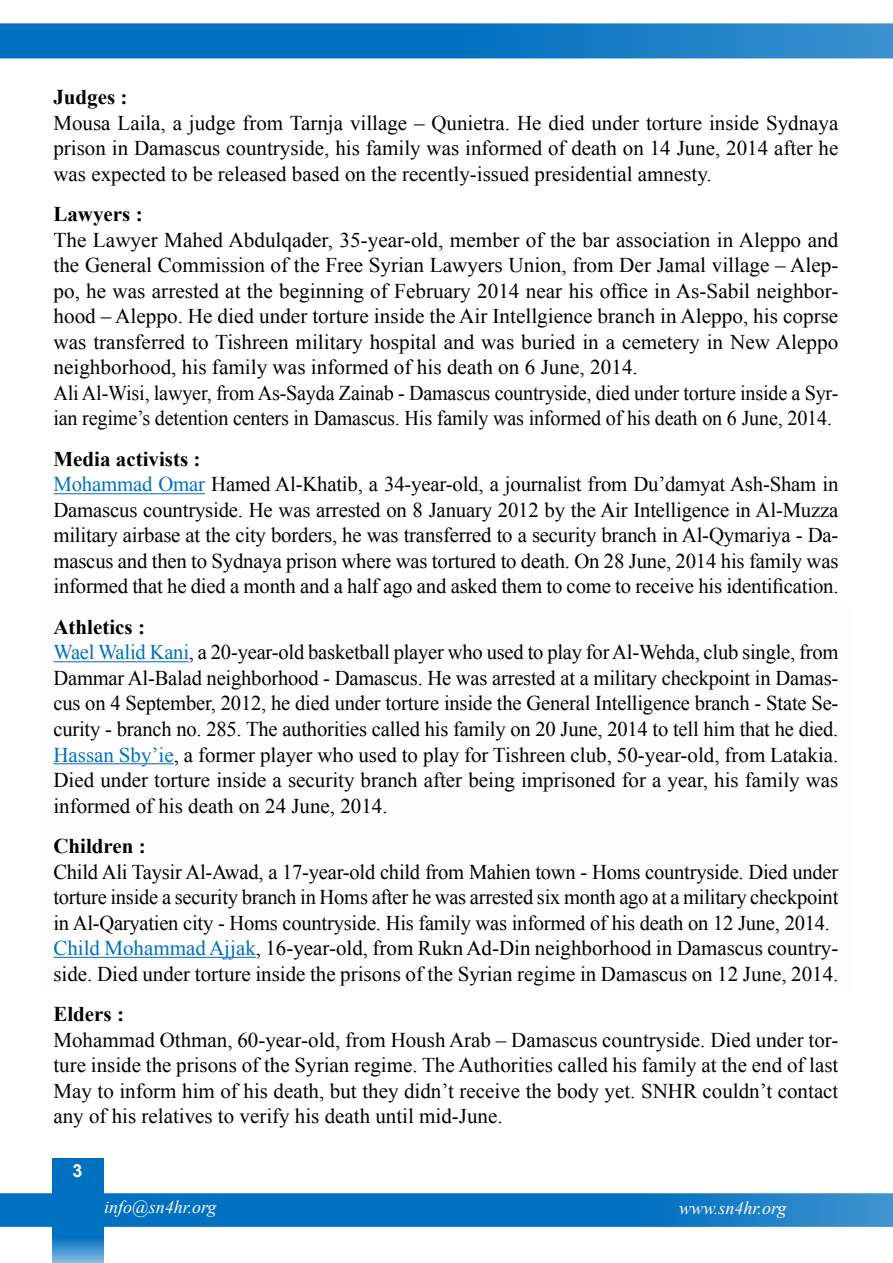
<style>
.page{position:relative;width:893px;height:1263px;background:#fff}
.page>*{position:absolute;margin:0;border:0;box-sizing:border-box;transform-origin:0 0}
.t1{font:21px/25.5px "Times New Roman";color:#000}
.t2{font:21px "Times New Roman";color:#000;scale:.96 1}
.t3{font:700 21px "Times New Roman";color:#000}
.t4{font:italic 18px "Times New Roman";color:#fff}
.t5{font:700 18px "Arial";color:#fff}
.s1{font-weight:700}
.s2{color:#0070c0}
</style>
<div class="page">
<svg style="left:52px;top:1158px;width:51px;height:105px;background:#197ec6"></svg>
<svg style="left:0;top:23px;width:893px;height:35px;background:#1179c4"></svg>
<svg style="left:0;top:1193px;width:893px;height:34px;background:#0b76c2"></svg>
<hr style="left:53px;top:493px;width:152px;height:1px;background:#0070c0">
<hr style="left:53px;top:661px;width:136px;height:1px;background:#0070c0">
<hr style="left:53px;top:763px;width:121px;height:1px;background:#0070c0">
<hr style="left:53px;top:957px;width:203px;height:1px;background:#0070c0">
<p class="t3" style="left:53px;top:82px;width:76px">Judges :</p>
<p class="t1" style="left:53px;top:109px;width:786px;text-align:justify">Mousa Laila a, judge from Tarnja village – Qunietra. He died under torture inside Sydnaya prison in Damascus countryside, his family was informed of death on 14 June, 2014 after he was expected to be released based on the recently-issued presidential amnesty.</p>
<p class="t3" style="left:53px;top:199px;width:91px">Lawyers :</p>
<p class="t1" style="left:53px;top:226px;width:786px">The Lawyer Mahed Abdulqader, 35-year-old, member of the bar association in Aleppo and</p>
<p class="t1" style="left:53px;top:252px;width:786px">the General Commission of the Free Syrian Lawyers Union, from Der Jamal village – Alep-</p>
<p class="t1" style="left:53px;top:277px;width:786px">po, he was arrested at the beginning of February 2014 near his office in As-Sabil neighbor-</p>
<p class="t1" style="left:53px;top:303px;width:786px">hood – Aleppo. He died under torture inside the Air Intellgience branch in Aleppo, his coprse</p>
<p class="t1" style="left:53px;top:328px;width:786px">was transferred to Tishreen military hospital and was buried in a cemetery in New Aleppo neighborhood, his family was informed of his death on 6 June, 2014.</p>
<p class="t2" style="left:53px;top:404px;width:812px">ian regime s’ detention centers in Damascus. His family was informed of his death on 6 June, 2014.</p>
<p class="t2" style="left:53px;top:378px;width:819px">Ali Al-Wisi, lawyer, from As-Sayda Zainab - Damascus countryside, died under torture inside a Syr-</p>
<p class="t1" style="left:53px;top:445px;width:786px"><span class="s1">Media activists :<br></span><span class="s2">Mohammad Omar</span> Hamed Al-Khatib a, 34-year-old a, journalist from Du’damyat Ash-Sham in<br>Damascus countryside. He was arrested on 8 January 2012 by the Air Intelligence in Al-Muzza</p>
<p class="t1" style="left:53px;top:547px;width:786px">mascus and then to Sydnaya prison where was tortured to death. On 28 June, 2014 his family was</p>
<p class="t1" style="left:53px;top:522px;width:786px">military airbase at the city borders, he was transferred to a security branch in Al-Qymariya - Da-</p>
<p class="t1" style="left:53px;top:573px;width:787px">informed that he died a month and a half ago and asked them to come to receive his identification.</p>
<p class="t1" style="left:53px;top:613px;width:787px"><span class="s1">Athletics :<br></span><span class="s2">Wael Walid Kani</span> a, 20-year-old basketball player who used to play forAl-Wehda, club single, from</p>
<p class="t1" style="left:53px;top:664px;width:786px">Dammar Al-Balad neighborhood - Damascus. He was arrested at a military checkpoint in Damas-</p>
<p class="t1" style="left:53px;top:690px;width:786px">cus on 4 September, 2012, he died under torture inside the General Intelligence branch - State Se-</p>
<p class="t1" style="left:53px;top:715px;width:786px">curity - branch no. 285. The authorities called his family on 20 June, 2014 to tell him that he died.</p>
<p class="t1" style="left:53px;top:741px;width:786px;text-align:justify"><span class="s2">Hassan Sby’ie</span> a, former player who used to play for Tishreen club, 50-year-old, from Latakia.<br>Died under torture inside a security branch after being imprisoned for a year, his family was informed of his death on 24 June, 2014.</p>
<p class="t3" style="left:53px;top:831px;width:94px">Children :</p>
<p class="t1" style="left:53px;top:858px;width:786px;text-align:justify">Child Ali Taysir Al-Awad a, 17-year-old child from Mahien town - Homs countryside. Died under torture inside a security branch in Homs after he was arrested six month ago at a military checkpoint in Al-Qaryatien city - Homs countryside. His family was informed of his death on 12 June, 2014.</p>
<p class="t1" style="left:53px;top:960px;width:786px">side. Died under torture inside the prisons of the Syrian regime in Damascus on 12 June, 2014.</p>
<p class="t1" style="left:53px;top:934px;width:786px"><span class="s2">Child MohammadAjjak</span>, 16-year-old, from RuknAd-Din neighborhood in Damascus country-</p>
<p class="t3" style="left:53px;top:999px;width:72px">Elders :</p>
<p class="t1" style="left:53px;top:1051px;width:786px">ture inside the prisons of the Syrian regime. The Authorities called his family at the end of last</p>
<p class="t1" style="left:53px;top:1026px;width:786px">Mohammad Othman, 60-year-old, from Housh Arab – Damascus countryside. Died under tor-</p>
<p class="t1" style="left:53px;top:1077px;width:786px">May to inform him of his death, but they didn t’ receive the body yet. SNHR couldn t’ contact any of his relatives to verify his death until mid-June.</p>
<p class="t5" style="left:72px;top:1158px;width:12px">3</p>
<p class="t4" style="left:104px;top:1194px;width:114px">info@sn4hr.org</p>
<p class="t4" style="left:679px;top:1195px;width:109px">www.sn4hr.org</p>
</div>
